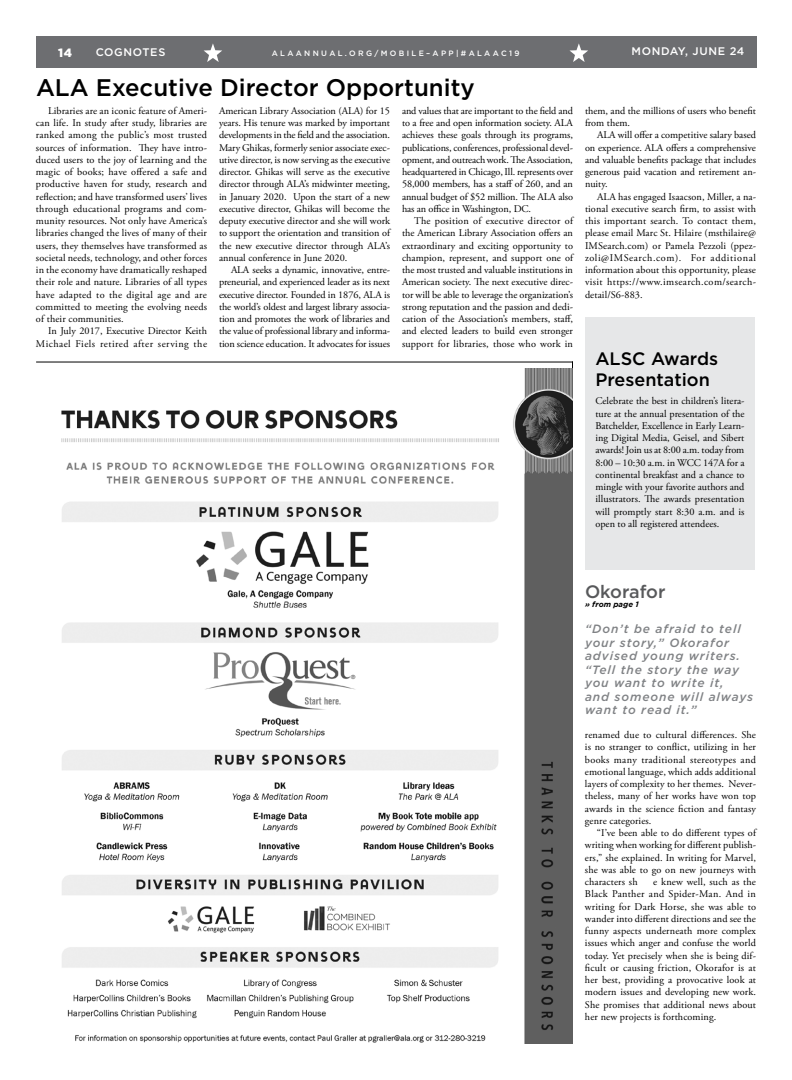
<style>
.page{position:relative;width:792px;height:1080px;background:#fff}
.page>*{position:absolute;margin:0;border:0;box-sizing:border-box;transform-origin:0 0}
.t1{font:500 24px "Gotham";color:#000}
.t2{font:500 18px/21px "Gotham";color:#000}
.t3{font:500 18px "Gotham";color:#58595b}
.t4{font:italic 500 12px/13.5px "Gotham";letter-spacing:.075em;color:#808285}
.t5{font:900 12px "Gotham";color:#fff}
.t6{font:500 11px "Gotham";letter-spacing:.06em;color:#fff}
.t7{font:10.2px/12.2px "Adobe Garamond Pro";letter-spacing:.005em;color:#000;text-align:justify}
.t8{font:10.2px/12.2px "Adobe Garamond Pro";letter-spacing:.025em;color:#000;text-align:right}
.t9{font:500 7.8px "Gotham";color:#fff}
.t10{font:italic 700 7.8px "Gotham";color:#000}
</style>
<div class="page">
<div style="left:36px;top:36px;width:721px;height:31px;background:#6d6e71"></div>
<svg style="left:204px;top:43px;width:18px;height:19px"></svg>
<svg style="left:570px;top:43px;width:18px;height:19px"></svg>
<div style="left:586px;top:317px;width:170px;height:253px;background:#e6e7e8"></div>
<hr style="left:36px;top:362px;width:537px;height:1px;background:#000">
<hr style="left:572px;top:361px;width:1px;height:683px;background:#000">
<img style="left:61px;top:369px;width:511px;height:675px">
<p class="t5" style="left:58px;top:45px;width:16px">14</p>
<p class="t6" style="left:96px;top:45px;width:71px">Cognotes</p>
<p class="t9" style="left:272px;top:48px;width:249px">A L A A N N U A L . O R G / M O B I L E – A P P | # A L A A C 1 9</p>
<p class="t6" style="left:632px;top:44px;width:86px">MON DAY, JUNE</p>
<p class="t6" style="left:730px;top:44px;width:16px">24</p>
<h1 class="t1" style="left:36px;top:72px;width:440px">ALA Executive Director Opportunity</h1>
<p class="t7" style="left:402px;top:105px;width:173px">and values that are important to the field and to a free and open information society. ALA achieves these goals through its programs, publications, conferences, professional devel&shy;opment, and outreach work. The Association, headquartered in Chicago, Ill. represents over 58,000 members, has a staff of 260, and an annual budget of $52 million. The ALA also has an office in Washington, DC.</p>
<p class="t7" style="left:402px;top:215px;width:173px;text-indent:12px">The position of executive director of the American Library Association offers an extraordinary and exciting opportunity to champion, represent, and support one of the most trusted and valuable institutions in American society. The next executive direc&shy;tor will be able to leverage the organization’s strong reputation and the passion and dedi&shy;cation of the Association’s members, staff, and elected leaders to build even stronger support for libraries, those who work in</p>
<p class="t7" style="left:219px;top:105px;width:173px">American Library Association (ALA) for 15 years. His tenure was marked by important developments in the field and the association.<br>Mary Ghikas, formerly senior associate exec&shy;utive director, is now serving as the executive director. Ghikas will serve as the executive director through ALA’s midwinter meeting, in January 2020. Upon the start of a new executive director, Ghikas will become the deputy executive director and she will work to support the orientation and transition of the new executive director through ALA’s annual conference in June 2020.</p>
<p class="t7" style="left:219px;top:264px;width:173px;text-indent:12px">ALA seeks a dynamic, innovative, entre&shy;preneurial, and experienced leader as its next executive director. Founded in 1876, ALA is the world’s oldest and largest library associa&shy;tion and promotes the work of libraries and the value of professional library and informa&shy;tion science education. It advocates for issues</p>
<p class="t7" style="left:36px;top:105px;width:173px;text-indent:12px">Libraries are an iconic feature of Ameri&shy;can life. In study after study, libraries are ranked among the public’s most trusted sources of information. They have intro&shy;duced users to the joy of learning and the magic of books; have offered a safe and productive haven for study, research and reflection; and have transformed users’ lives through educational programs and com&shy;munity resources. Not only have America’s libraries changed the lives of many of their users, they themselves have transformed as societal needs, technology, and other forces in the economy have dramatically reshaped their role and nature. Libraries of all types have adapted to the digital age and are committed to meeting the evolving needs of their communities.</p>
<p class="t8" style="left:36px;top:325px;width:173px">In July 2017, Executive Director Keith<br>Michael Fiels retired after serving the</p>
<p class="t7" style="left:585px;top:105px;width:172px">them, and the millions of users who benefit from them.</p>
<p class="t7" style="left:585px;top:129px;width:173px;text-indent:12px">ALA will offer a competitive salary based on experience. ALA offers a comprehensive and valuable benefits package that includes generous paid vacation and retirement an&shy;nuity.</p>
<p class="t7" style="left:585px;top:191px;width:173px;text-indent:12px">ALA has engaged Isaacson, Miller, a na&shy;tional executive search firm, to assist with this important search. To contact them, please email Marc St. Hilaire (msthilaire@ IMSearch.com) or Pamela Pezzoli (ppez&shy;zoli@IMSearch.com). For additional information about this opportunity, please visit https://www.imsearch.com/search&shy;detail/S6-883.</p>
<h2 class="t2" style="left:595px;top:348px;width:124px">ALSC Awards<br>Presentation</h2>
<p class="t7" style="left:595px;top:395px;width:151px">Celebrate the best in children’s litera&shy;ture at the annual presentation of the Batchelder, Excellence in Early Learn&shy;ing Digital Media, Geisel, and Sibert awards! Join us at 8:00 a.m. today from 8:00 – 10:30 a.m. in WCC 147A for a continental breakfast and a chance to mingle with your favorite authors and illustrators. The awards presentation will promptly start 8:30 a.m. and is open to all registered attendees.</p>
<h2 class="t3" style="left:585px;top:579px;width:82px">Okorafor</h2>
<p class="t10" style="left:585px;top:599px;width:55px">» from page 1</p>
<p class="t4" style="left:585px;top:622px;width:170px">“Don’t be afraid to tell your story,” Okorafor advised young writers. “Tell the story the way you want to write it,<br>and someone will always want to read it.”</p>
<p class="t7" style="left:585px;top:729px;width:173px">renamed due to cultural differences. She is no stranger to conflict, utilizing in her books many traditional stereotypes and emotional language, which adds additional layers of complexity to her themes. Never&shy;theless, many of her works have won top awards in the science fiction and fantasy genre categories.</p>
<p class="t7" style="left:585px;top:827px;width:173px;text-indent:12px">“I’ve been able to do different types of writing when working for different publish&shy;ers,” she explained. In writing for Marvel, she was able to go on new journeys with characters sh</p>
<p class="t7" style="left:585px;top:876px;width:173px;text-indent:68px">e knew well, such as the Black Panther and Spider-Man. And in writing for Dark Horse, she was able to wander into different directions and see the funny aspects underneath more complex issues which anger and confuse the world today. Yet precisely when she is being dif&shy;ficult or causing friction, Okorafor is at her best, providing a provocative look at modern issues and developing new work.<br>She promises that additional news about her new projects is forthcoming.</p>
</div>
